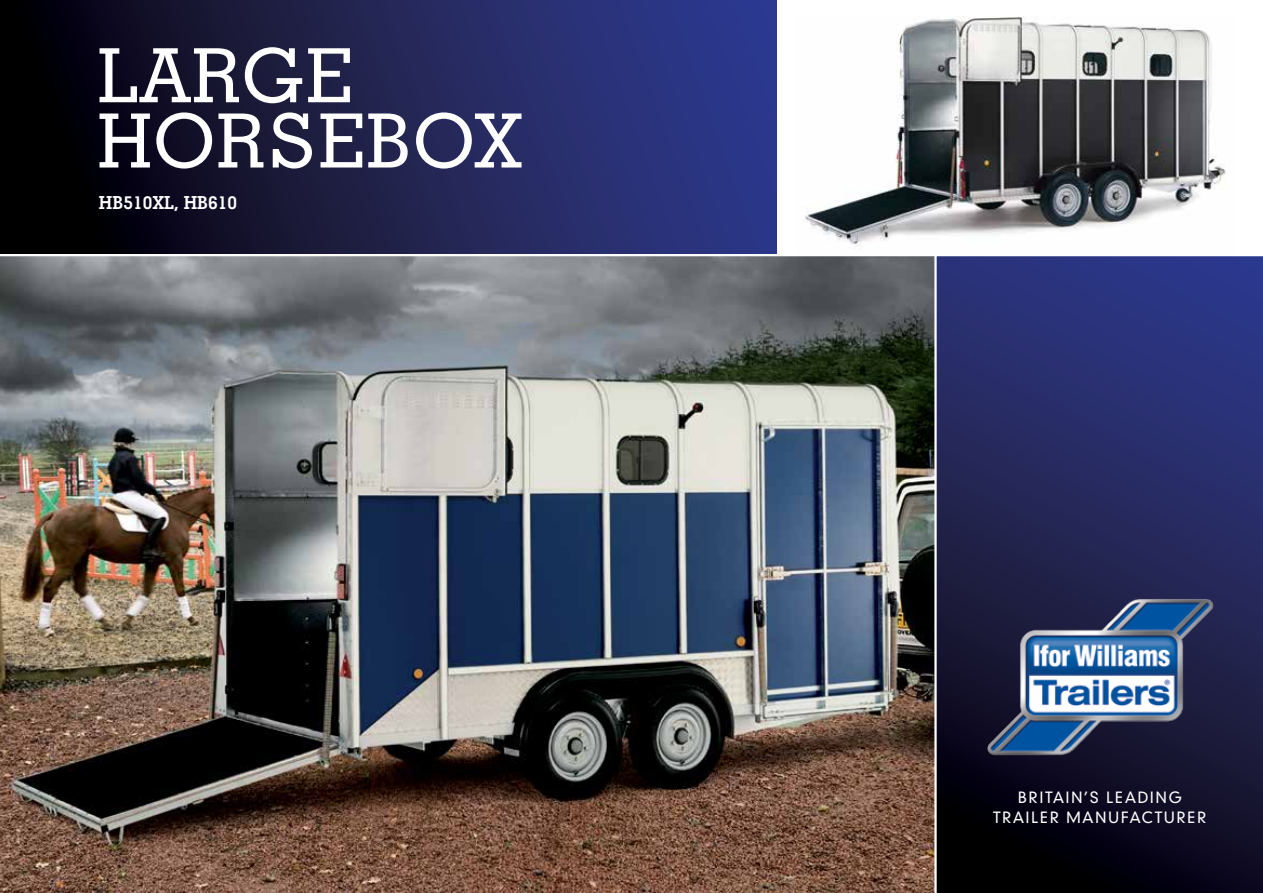
<style>
.page{position:relative;width:1263px;height:893px;background:#fff}
.page>*{position:absolute;margin:0;border:0;box-sizing:border-box;transform-origin:0 0}
.t1{font:500 75px/65.2px "Geometric Slab 703 BT";letter-spacing:.025em;color:#fff}
.t2{font:700 18px "Geometric Slab 703 BT";color:#fff}
.t3{font:15px/19.5px "Geometric 706 BT Medium B";letter-spacing:.1em;color:#fff;text-align:center}
</style>
<div class="page">
<img style="left:805px;top:17px;width:421px;height:232px">
<img style="left:0;top:256px;width:934px;height:637px">
<div style="left:0;top:0;width:776px;height:255px;background:linear-gradient(to right,#050001,#343f96)"></div>
<svg style="left:937px;top:256px;width:326px;height:637px;background:#1e2251"></svg>
<img style="left:976px;top:583px;width:253px;height:189px">
<hr style="left:0;top:254px;width:1263px;height:2px;background:#fff">
<h1 class="t1" style="left:97px;top:42px;width:426px">LARGE<br>HORSEBOX</h1>
<p class="t2" style="left:99px;top:192px;width:140px">HB510XL, HB610</p>
<p class="t3" style="left:993px;top:787px;width:215px">BRITAIN’S LEADING<br>TRAILER MANUFACTURER</p>
</div>
